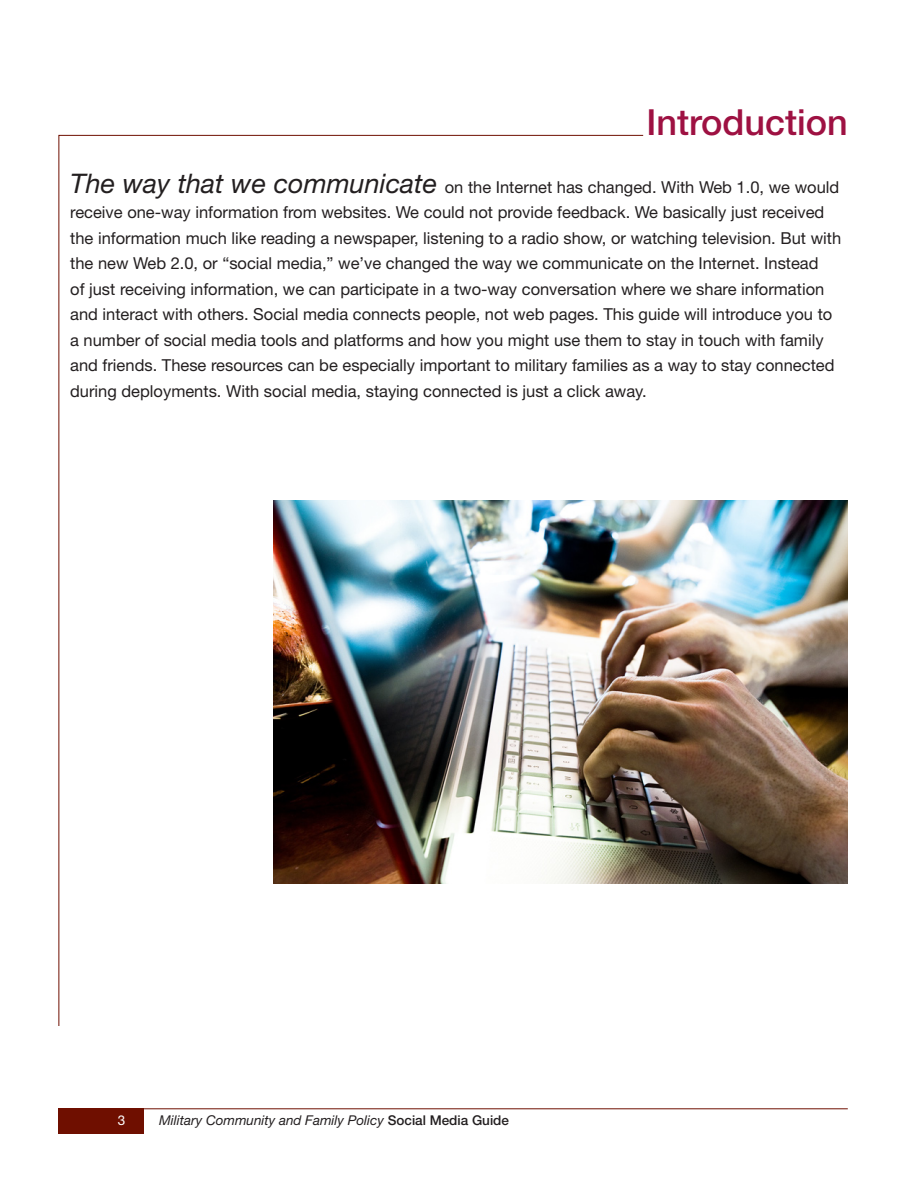
<style>
.page{position:relative;width:918px;height:1188px;background:#fff}
.page>*{position:absolute;margin:0;border:0;box-sizing:border-box;transform-origin:0 0}
.section_headings{font:500 36px "Helvetica Neue LT Std";color:#9e1142}
.t1{font:16.5px/25.5px "Helvetica Neue LT Std";color:#231f20}
.t2{font:italic 13.5px "Helvetica Neue LT Std";color:#231f20}
.t3{font:13.5px "Helvetica Neue LT Std";color:#fff}
.s1{font-style:italic;font-size:27px}
.s2{font-weight:500;font-style:normal}
</style>
<div class="page">
<div style="left:58px;top:1108px;width:86px;height:26px;background:#6f0f00"></div>
<hr style="left:140px;top:1108px;width:708px;height:1px;background:#6f0f00">
<svg style="left:58px;top:135px;width:586px;height:891px"></svg>
<img style="left:273px;top:500px;width:575px;height:384px">
<p class="section_headings" style="left:646px;top:101px;width:203px">Introduction</p>
<p class="t1" style="left:70px;top:174px;width:773px"><span class="s1">The way that we communicate</span> on the Internet has changed. With Web 1.0, we would receive one-way information from websites. We could not provide feedback. We basically just received the information much like reading a newspaper, listening to a radio show, or watching television. But with the new Web 2.0, or “social media,” we’ve changed the way we communicate on the Internet. Instead<br>of just receiving information, we can participate in a two-way conversation where we share information and interact with others. Social media connects people, not web pages. This guide will introduce you to a number of social media tools and platforms and how you might use them to stay in touch with family and friends. These resources can be especially important to military families as a way to stay connected during deployments. With social media, staying connected is just a click away.</p>
<p class="t3" style="left:118px;top:1112px;width:9px">3</p>
<p class="t2" style="left:159px;top:1112px;width:352px">Military Community and Family Policy <span class="s2">Social Media Guide</span></p>
</div>
